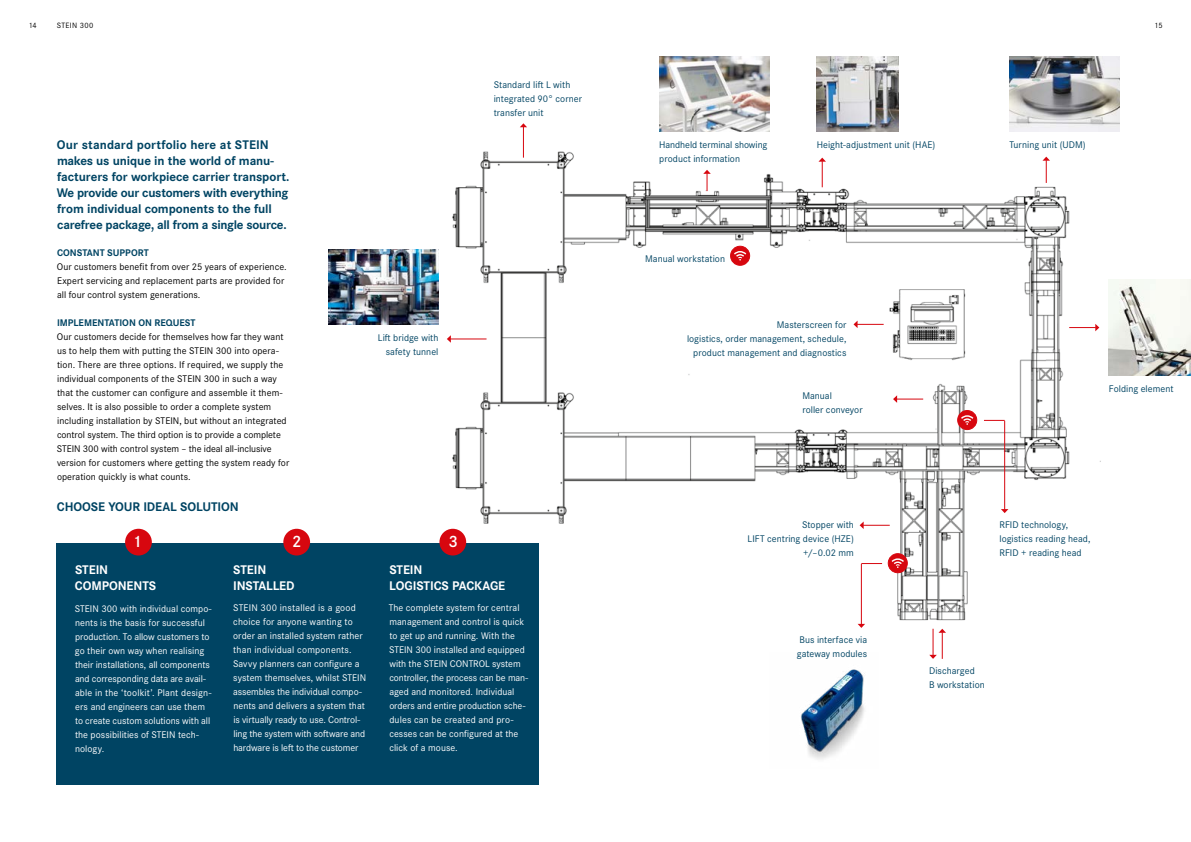
<style>
.page{position:relative;width:1191px;height:842px;background:#fff}
.page>*{position:absolute;margin:0;border:0;box-sizing:border-box;transform-origin:0 0}
.t1{font:600 17px "Corporate S Pro";color:#fff}
.t2{font:700 13px/16px "Corporate S Pro";letter-spacing:-.01em;color:#004463}
.t3{font:700 13px/16px "Corporate S Pro";letter-spacing:-.01em;color:#fff}
.t4{font:10px/14px "Corporate S Pro";color:#fff}
.t5{font:10px/14px "Corporate S Pro";letter-spacing:.005em;color:#000}
.t6{font:10px/14px "Corporate S Pro";letter-spacing:.005em;color:#004463}
.t7{font:700 10px "Corporate S Pro";color:#004463}
.t8{font:8px "Corporate S Pro";letter-spacing:.04em;color:#000}
</style>
<div class="page">
<img style="left:444px;top:131px;width:693px;height:498px">
<div style="left:57px;top:543px;width:482px;height:242px;background:#004463"></div>
<div style="left:125px;top:529px;width:27px;height:26px;background:#d7070f;border-radius:50%"></div>
<div style="left:283px;top:529px;width:27px;height:26px;background:#d7070f;border-radius:50%"></div>
<div style="left:439px;top:529px;width:27px;height:26px;background:#d7070f;border-radius:50%"></div>
<div style="left:888px;top:554px;width:19px;height:19px;background:#d7070f;border-radius:50%"></div>
<div style="left:888px;top:553px;width:19px;height:20px;border:1px solid #d7070f;border-radius:50%"></div>
<svg style="left:891px;top:558px;width:13px;height:10px"></svg>
<img style="left:1108px;top:279px;width:83px;height:96px">
<img style="left:329px;top:249px;width:110px;height:76px">
<hr style="left:523px;top:127px;width:1px;height:31px;background:#d7070f">
<svg style="left:520px;top:123px;width:7px;height:4px"></svg>
<svg style="left:893px;top:395px;width:30px;height:8px"></svg>
<hr style="left:450px;top:339px;width:36px;height:1px;background:#d7070f">
<svg style="left:447px;top:335px;width:4px;height:8px"></svg>
<svg style="left:859px;top:521px;width:30px;height:8px"></svg>
<svg style="left:703px;top:170px;width:8px;height:21px"></svg>
<svg style="left:818px;top:158px;width:8px;height:29px"></svg>
<svg style="left:1042px;top:157px;width:8px;height:26px"></svg>
<svg style="left:929px;top:629px;width:17px;height:30px"></svg>
<div style="left:730px;top:246px;width:19px;height:19px;background:#d7070f;border-radius:50%"></div>
<div style="left:730px;top:246px;width:20px;height:20px;border:1px solid #d7070f;border-radius:50%"></div>
<svg style="left:734px;top:251px;width:12px;height:10px"></svg>
<img style="left:1009px;top:57px;width:110px;height:75px">
<img style="left:801px;top:669px;width:64px;height:90px">
<hr style="left:861px;top:564px;width:1px;height:60px;background:#d7070f">
<svg style="left:857px;top:624px;width:8px;height:4px"></svg>
<svg style="left:861px;top:563px;width:21px;height:1px"></svg>
<div style="left:957px;top:410px;width:19px;height:20px;background:#d7070f;border-radius:50%"></div>
<div style="left:957px;top:410px;width:20px;height:20px;border:1px solid #d7070f;border-radius:50%"></div>
<svg style="left:961px;top:415px;width:12px;height:10px"></svg>
<img style="left:887px;top:287px;width:87px;height:77px">
<svg style="left:853px;top:321px;width:30px;height:7px"></svg>
<svg style="left:1069px;top:324px;width:30px;height:7px"></svg>
<hr style="left:1004px;top:421px;width:1px;height:89px;background:#d7070f">
<svg style="left:1001px;top:509px;width:7px;height:4px"></svg>
<svg style="left:984px;top:420px;width:20px;height:1px"></svg>
<img style="left:659px;top:57px;width:110px;height:75px">
<img style="left:816px;top:57px;width:83px;height:75px">
<p class="t8" style="left:28px;top:20px;width:10px">14</p>
<p class="t8" style="left:57px;top:20px;width:38px">STEIN 300</p>
<p class="t8" style="left:1154px;top:20px;width:10px">15</p>
<p class="t2" style="left:57px;top:136px;width:234px">Our standard portfolio here at STEIN makes us unique in the world of manu&shy;facturers for workpiece carrier transport.<br>We provide our customers with everything from individual components to the full carefree package, all from a single source.</p>
<p class="t7" style="left:57px;top:245px;width:93px">CONSTANT SUPPORT</p>
<p class="t5" style="left:57px;top:259px;width:231px">Our customers benefit from over 25 years of experience.<br>Expert servicing and replacement parts are provided for all four control system generations.</p>
<p class="t7" style="left:57px;top:315px;width:140px">IMPLEMENTATION ON REQUEST</p>
<p class="t5" style="left:57px;top:329px;width:234px">Our customers decide for themselves how far they want us to help them with putting the STEIN 300 into opera&shy;tion. There are three options. If required, we supply the individual components of the STEIN 300 in such a way that the customer can configure and assemble it them&shy;selves. It is also possible to order a complete system including installation by STEIN, but without an integrated control system. The third option is to provide a complete STEIN 300 with control system – the ideal all-inclusive version for customers where getting the system ready for operation quickly is what counts.</p>
<h2 class="t2" style="left:57px;top:497px;width:183px">CHOOSE YOUR IDEAL SOLUTION</h2>
<p class="t6" style="left:378px;top:330px;width:62px;text-align:right">Lift bridge with safety tunnel</p>
<h1 class="t1" style="left:133px;top:528px;width:11px">1</h1>
<h1 class="t1" style="left:292px;top:528px;width:11px">2</h1>
<h1 class="t1" style="left:448px;top:528px;width:11px">3</h1>
<p class="t6" style="left:494px;top:77px;width:90px">Standard lift L with integrated 90° corner transfer unit</p>
<h2 class="t3" style="left:75px;top:561px;width:83px">STEIN<br>COMPONENTS</h2>
<h2 class="t3" style="left:233px;top:561px;width:63px">STEIN<br>INSTALLED</h2>
<h2 class="t3" style="left:389px;top:561px;width:117px">STEIN<br>LOGISTICS PACKAGE</h2>
<p class="t4" style="left:75px;top:601px;width:138px">STEIN 300 with individual compo&shy;nents is the basis for successful production. To allow customers to go their own way when realising their installations, all components and corresponding data are avail&shy;able in the ‘toolkit’. Plant design&shy;ers and engineers can use them to create custom solutions with all the possibilities of STEIN tech&shy;nology.</p>
<p class="t4" style="left:233px;top:600px;width:135px">STEIN 300 installed is a good choice for anyone wanting to order an installed system rather than individual components.<br>Savvy planners can configure a system themselves, whilst STEIN assembles the individual compo&shy;nents and delivers a system that is virtually ready to use. Control&shy;ling the system with software and hardware is left to the customer</p>
<p class="t4" style="left:389px;top:600px;width:141px">The complete system for central management and control is quick to get up and running. With the<br>STEIN 300 installed and equipped with the STEIN CONTROL system controller, the process can be man&shy;aged and monitored. Individual orders and entire production sche&shy;dules can be created and pro&shy;cesses can be configured at the click of a mouse.</p>
<p class="t6" style="left:659px;top:137px;width:110px">Handheld terminal showing product information</p>
<p class="t6" style="left:816px;top:137px;width:120px">Height-adjustment unit (HAE)</p>
<p class="t6" style="left:1009px;top:137px;width:78px">Turning unit (UDM)</p>
<p class="t6" style="left:645px;top:251px;width:81px">Manual workstation</p>
<p class="t6" style="left:687px;top:317px;width:161px;text-align:right">Masterscreen for<br>logistics, order management, schedule, product management and diagnostics</p>
<p class="t6" style="left:802px;top:388px;width:62px">Manual<br>roller conveyor</p>
<p class="t6" style="left:1108px;top:381px;width:66px">Folding element</p>
<p class="t6" style="left:747px;top:517px;width:108px;text-align:right">Stopper with<br>LIFT centring device (HZE) +/–0.02 mm</p>
<p class="t6" style="left:797px;top:632px;width:72px">Bus interface via gateway modules</p>
<p class="t6" style="left:999px;top:517px;width:92px">RFID technology, logistics reading head,<br>RFID + reading head</p>
<p class="t6" style="left:929px;top:663px;width:57px">Discharged<br>B workstation</p>
</div>
